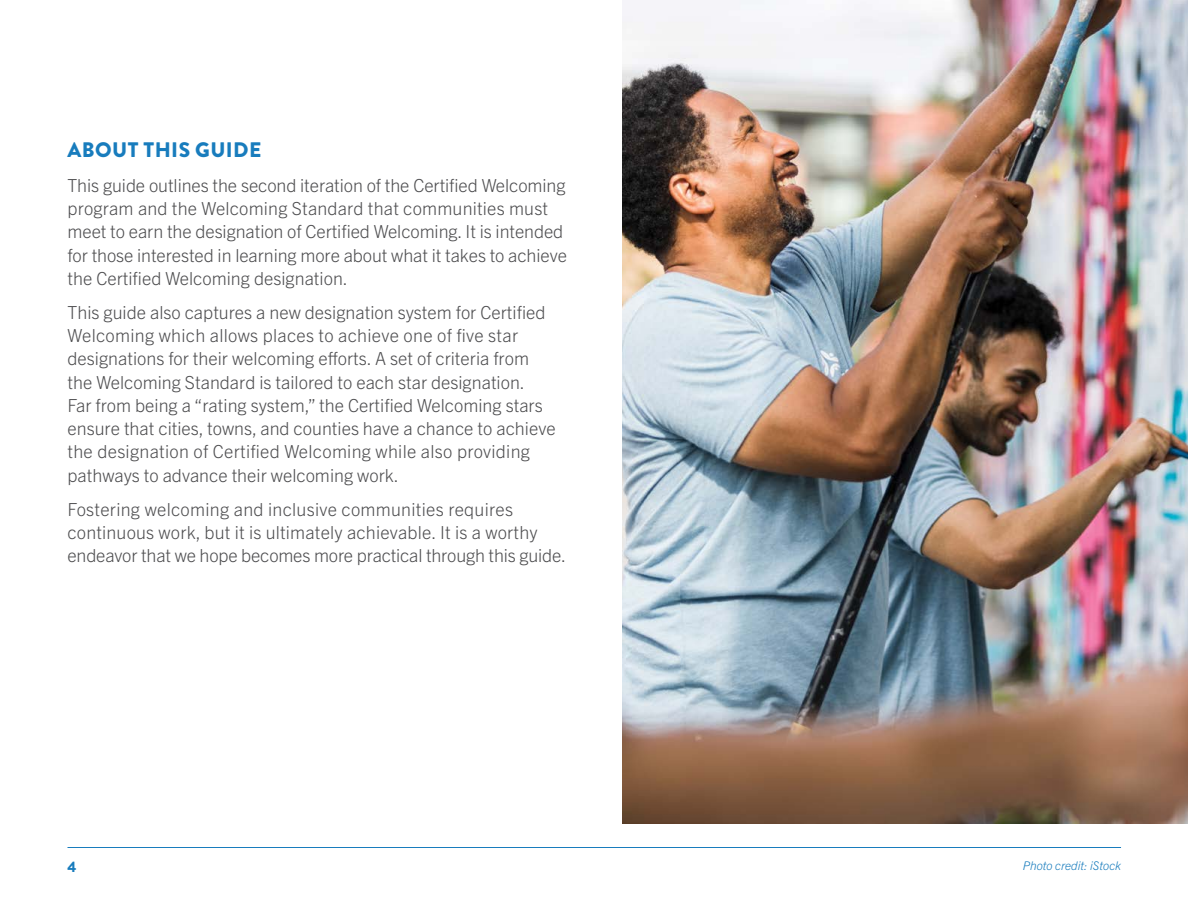
<style>
.page{position:relative;width:1188px;height:918px;background:#fff}
.page>*{position:absolute;margin:0;border:0;box-sizing:border-box;transform-origin:0 0}
.t1{font:900 21px "Brandon Grotesque";letter-spacing:.02em;color:#187cbd}
.t2{font:300 18px/23.2px "Trade Gothic Next LT Pro";color:#4d4d4f}
.t3{font:900 15px "Brandon Grotesque";color:#187cbd}
.t4{font:italic 300 12px "Trade Gothic Next LT Pro";color:#187cbd}
</style>
<div class="page">
<img style="left:622px;top:0;width:566px;height:824px">
<hr style="left:68px;top:847px;width:1053px;height:1px;background:#187cbd">
<p class="t1" style="left:68px;top:134px;width:195px">ABOUT THIS GUIDE</p>
<p class="t2" style="left:68px;top:172px;width:501px">This guide outlines the second iteration of the Certified Welcoming program and the Welcoming Standard that communities must meet to earn the designation of Certified Welcoming. It is intended for those interested in learning more about what it takes to achieve the Certified Welcoming designation.</p>
<p class="t2" style="left:68px;top:300px;width:490px">This guide also captures a new designation system for Certified Welcoming which allows places to achieve one of five star designations for their welcoming efforts. A set of criteria from the Welcoming Standard is tailored to each star designation.<br>Far from being a “rating system,” the Certified Welcoming stars ensure that cities, towns, and counties have a chance to achieve the designation of Certified Welcoming while also providing pathways to advance their welcoming work.</p>
<p class="t2" style="left:68px;top:496px;width:500px">Fostering welcoming and inclusive communities requires continuous work, but it is ultimately achievable. It is a worthy endeavor that we hope becomes more practical through this guide.</p>
<p class="t3" style="left:68px;top:856px;width:10px">4</p>
<p class="t4" style="left:1023px;top:858px;width:100px">Photo credit: iStock</p>
</div>
